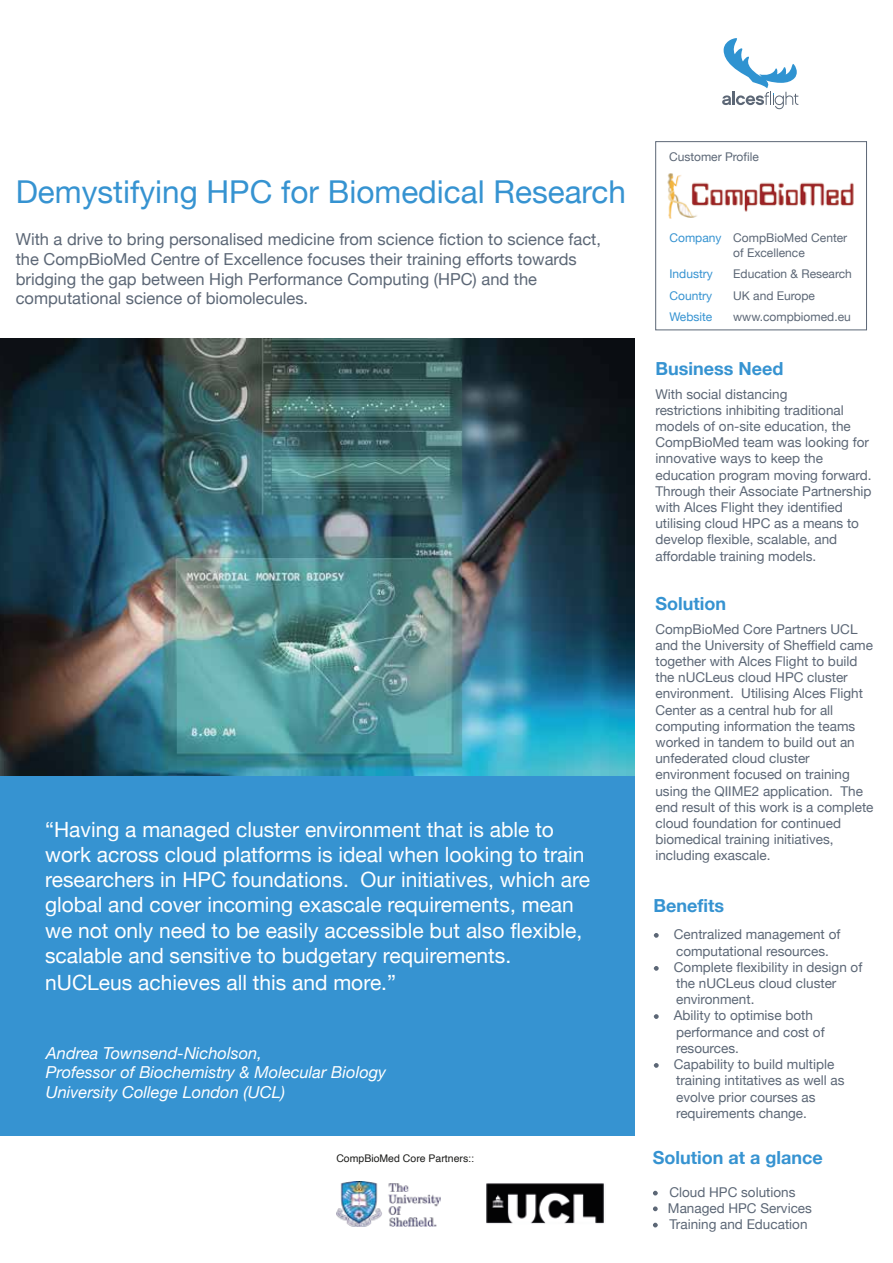
<style>
.page{position:relative;width:893px;height:1263px;background:#fff}
.page>*{position:absolute;margin:0;border:0;box-sizing:border-box;transform-origin:0 0}
.t1{font:31.5px "Helvetica Neue";color:#3693d1}
.t2{font:21px/25.5px "Helvetica Neue";color:#fff}
.t3{font:700 18px "Helvetica Neue";color:#3693d1}
.t4{font:16.5px/19.8px "Helvetica Neue";color:#5c6776}
.t5{font:italic 16.5px/19.8px "Helvetica Neue";color:#fff}
.t6{font:13.5px/16.2px "Helvetica Neue";color:#5c6776}
.t7{font:12px/21.6px "Helvetica Neue";color:#5c6776}
.t8{font:12px/21.6px "Helvetica Neue";color:#3693d1;text-align:justify}
.t9{font:10.5px "Helvetica";color:#1d1d1b}
</style>
<div class="page">
<div style="left:0;top:769px;width:634px;height:367px;background:#3693d1"></div>
<div style="left:655px;top:141px;width:212px;height:189px;border:1px solid #5c6776"></div>
<svg style="left:653px;top:1191px;width:5px;height:4px"></svg>
<svg style="left:654px;top:933px;width:5px;height:5px"></svg>
<svg style="left:654px;top:966px;width:5px;height:5px"></svg>
<svg style="left:654px;top:1014px;width:5px;height:5px"></svg>
<svg style="left:653px;top:1206px;width:5px;height:5px"></svg>
<svg style="left:654px;top:1063px;width:5px;height:5px"></svg>
<svg style="left:653px;top:1223px;width:5px;height:4px"></svg>
<svg style="left:722px;top:38px;width:76px;height:71px"></svg>
<img style="left:0;top:338px;width:634px;height:438px">
<img style="left:486px;top:1183px;width:118px;height:41px">
<img style="left:336px;top:1182px;width:104px;height:44px">
<img style="left:667px;top:173px;width:187px;height:46px">
<h1 class="t1" style="left:16px;top:170px;width:612px">Demystifying HPC for Biomedical Research</h1>
<p class="t4" style="left:16px;top:230px;width:587px">With a drive to bring personalised medicine from science fiction to science fact, the CompBioMed Centre of Excellence focuses their training efforts towards bridging the gap between High Performance Computing (HPC) and the computational science of biomolecules.</p>
<p class="t2" style="left:45px;top:818px;width:546px">“Having a managed cluster environment that is able to work across cloud platforms is ideal when looking to train researchers in HPC foundations. Our initiatives, which are global and cover incoming exascale requirements, mean we not only need to be easily accessible but also flexible, scalable and sensitive to budgetary requirements. nUCLeus achieves all this and more.”</p>
<p class="t5" style="left:46px;top:1044px;width:342px">Andrea Townsend-Nicholson,<br>Professor of Biochemistry &amp; Molecular Biology<br>University College London (UCL)</p>
<p class="t9" style="left:336px;top:1150px;width:139px">CompBioMed Core Partners::</p>
<p class="t7" style="left:669px;top:147px;width:91px">Customer Profile</p>
<p class="t8" style="left:669px;top:228px;width:54px">Company</p>
<p class="t8" style="left:669px;top:264px;width:45px">Industry Country Website</p>
<p class="t7" style="left:733px;top:231px;width:116px;line-height:14.4px">CompBioMed Center of Excellence</p>
<p class="t7" style="left:733px;top:264px;width:120px">Education &amp; Research<br>UK and Europe www.compbiomed.eu</p>
<h3 class="t3" style="left:655px;top:355px;width:129px">Business Need</h3>
<p class="t6" style="left:655px;top:386px;width:218px">With social distancing<br>restrictions inhibiting traditional models of on-site education, the<br>CompBioMed team was looking for innovative ways to keep the education program moving forward.<br>Through their Associate Partnership with Alces Flight they identified utilising cloud HPC as a means to develop flexible, scalable, and affordable training models.</p>
<h3 class="t3" style="left:655px;top:590px;width:72px">Solution</h3>
<p class="t6" style="left:655px;top:621px;width:220px">CompBioMed Core Partners UCL and the University of Sheffield came together with Alces Flight to build the nUCLeus cloud HPC cluster environment. Utilising Alces Flight<br>Center as a central hub for all computing information the teams worked in tandem to build out an unfederated cloud cluster environment focused on training using the QIIME2 application. The end result of this work is a complete cloud foundation for continued biomedical training initiatives, including exascale.</p>
<h3 class="t3" style="left:654px;top:892px;width:72px">Benefits</h3>
<p class="t6" style="left:676px;top:927px;width:166px;text-indent:-23px">- Centralized management of computational resources.</p>
<p class="t6" style="left:676px;top:960px;width:188px;text-indent:-23px">- Complete flexibility in design of the nUCLeus cloud cluster environment.</p>
<p class="t6" style="left:676px;top:1008px;width:150px;text-indent:-23px">- Ability to optimise both performance and cost of resources.</p>
<p class="t6" style="left:676px;top:1057px;width:170px;text-indent:-23px">- Capability to build multiple training intitatives as well as evolve prior courses as requirements change.</p>
<h3 class="t3" style="left:653px;top:1144px;width:171px">Solution at a glance</h3>
<p class="t6" style="left:668px;top:1184px;width:146px;text-indent:-15px">- Cloud HPC solutions<br>Managed HPC Services</p>
<p class="t6" style="left:653px;top:1217px;width:156px">- Training and Education</p>
</div>
